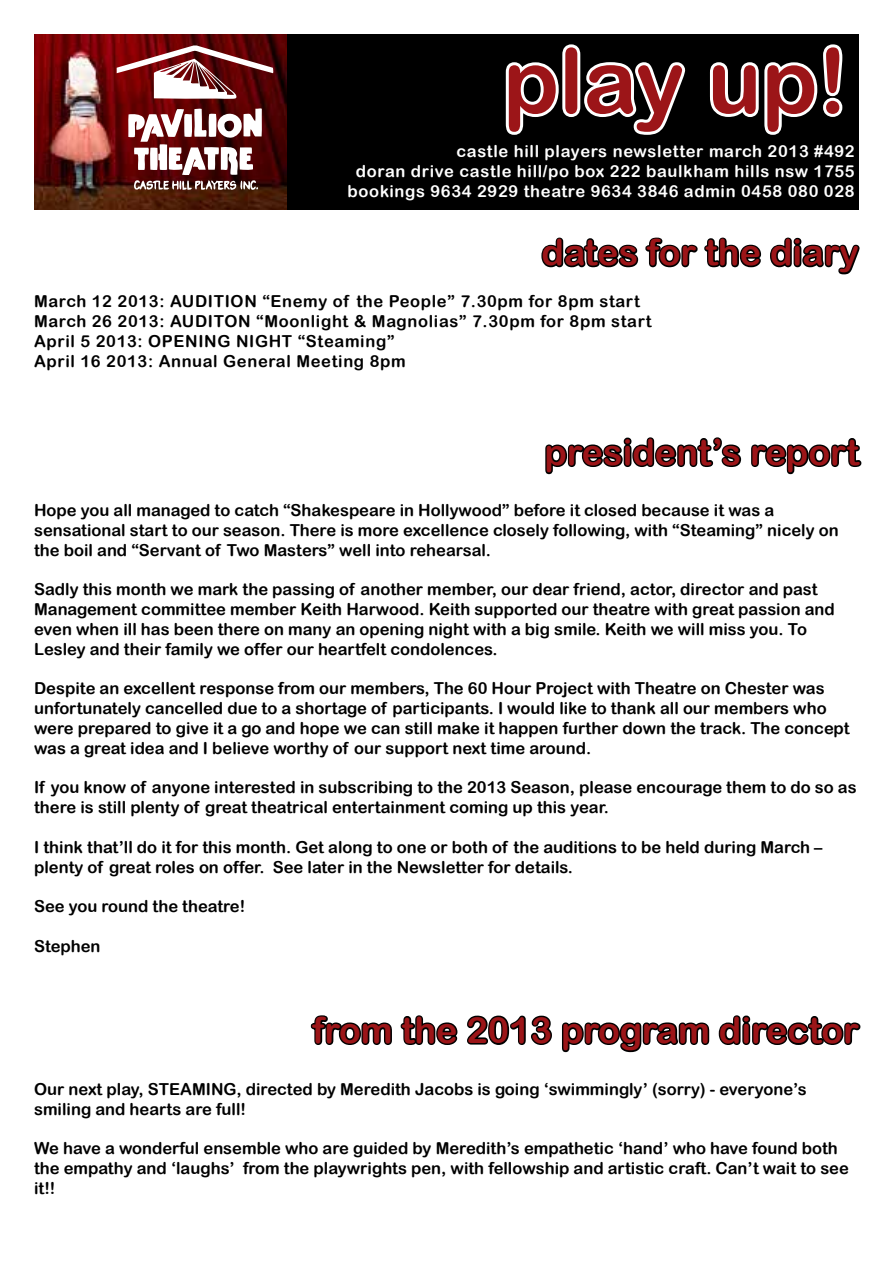
<style>
.page{position:relative;width:893px;height:1263px;background:#fff}
.page>*{position:absolute;margin:0;border:0;box-sizing:border-box;transform-origin:0 0}
.t1{font:90px "Arial Rounded MT Bold";color:#9c1518}
.t2{font:36px "Arial Rounded MT Bold";color:#9c1518}
.t3{font:16.5px/19.8px "Arial Rounded MT Bold";color:#000}
.t4{font:16.5px/19.8px "Arial Rounded MT Bold";letter-spacing:.04em;color:#000}
.t5{font:16.5px/19.8px "Arial Rounded MT Bold";letter-spacing:.04em;color:#fff;text-align:right}
</style>
<div class="page">
<img style="left:34px;top:34px;width:252px;height:176px">
<div style="left:287px;top:34px;width:571px;height:176px;background:#000"></div>
<svg style="left:505px;top:44px;width:181px;height:91px"></svg>
<svg style="left:710px;top:44px;width:133px;height:91px"></svg>
<svg style="left:541px;top:237px;width:319px;height:38px"></svg>
<svg style="left:545px;top:437px;width:197px;height:38px"></svg>
<svg style="left:751px;top:438px;width:111px;height:37px"></svg>
<svg style="left:117px;top:45px;width:156px;height:54px"></svg>
<svg style="left:128px;top:108px;width:134px;height:83px"></svg>
<svg style="left:310px;top:1015px;width:551px;height:38px"></svg>
<h1 class="t1" style="left:503px;top:28px;width:346px">play up!</h1>
<p class="t5" style="left:347px;top:141px;width:509px">castle hill players newsletter march 2013 #492<br>doran drive castle hill/po box 222 baulkham hills nsw 1755 bookings 9634 2929 theatre 9634 3846 admin 0458 080 028</p>
<h2 class="t2" style="left:542px;top:231px;width:319px">dates for the diary</h2>
<p class="t4" style="left:34px;top:291px;width:619px">March 12 2013: AUDITION “Enemy of the People” 7.30pm for 8pm start March 26 2013: AUDITON “Moonlight &amp; Magnolias” 7.30pm for 8pm start April 5 2013: OPENING NIGHT “Steaming”<br>April 16 2013: Annual General Meeting 8pm</p>
<h2 class="t2" style="left:544px;top:431px;width:316px">president’s report</h2>
<p class="t3" style="left:34px;top:500px;width:806px">Hope you all managed to catch “Shakespeare in Hollywood” before it closed because it was a sensational start to our season. There is more excellence closely following, with “Steaming” nicely on the boil and “Servant of Two Masters” well into rehearsal.</p>
<p class="t3" style="left:34px;top:579px;width:802px">Sadly this month we mark the passing of another member, our dear friend, actor, director and past Management committee member Keith Harwood. Keith supported our theatre with great passion and even when ill has been there on many an opening night with a big smile. Keith we will miss you. To Lesley and their family we offer our heartfelt condolences.</p>
<p class="t3" style="left:34px;top:678px;width:817px">Despite an excellent response from our members, The 60 Hour Project with Theatre on Chester was unfortunately cancelled due to a shortage of participants. I would like to thank all our members who were prepared to give it a go and hope we can still make it happen further down the track. The concept was a great idea and I believe worthy of our support next time around.</p>
<p class="t3" style="left:34px;top:777px;width:824px">If you know of anyone interested in subscribing to the 2013 Season, please encourage them to do so as there is still plenty of great theatrical entertainment coming up this year.</p>
<p class="t3" style="left:34px;top:837px;width:790px">I think that’ll do it for this month. Get along to one or both of the auditions to be held during March – plenty of great roles on offer. See later in the Newsletter for details.</p>
<p class="t3" style="left:34px;top:896px;width:213px">See you round the theatre!</p>
<p class="t3" style="left:34px;top:936px;width:68px">Stephen</p>
<h2 class="t2" style="left:313px;top:1009px;width:548px">from the 2013 program director</h2>
<p class="t3" style="left:34px;top:1079px;width:774px">Our next play, STEAMING, directed by Meredith Jacobs is going ‘swimmingly’ (sorry) - everyone’s smiling and hearts are full!</p>
<p class="t3" style="left:34px;top:1138px;width:816px">We have a wonderful ensemble who are guided by Meredith’s empathetic ‘hand’ who have found both the empathy and ‘laughs’ from the playwrights pen, with fellowship and artistic craft. Can’t wait to see it!!</p>
</div>
